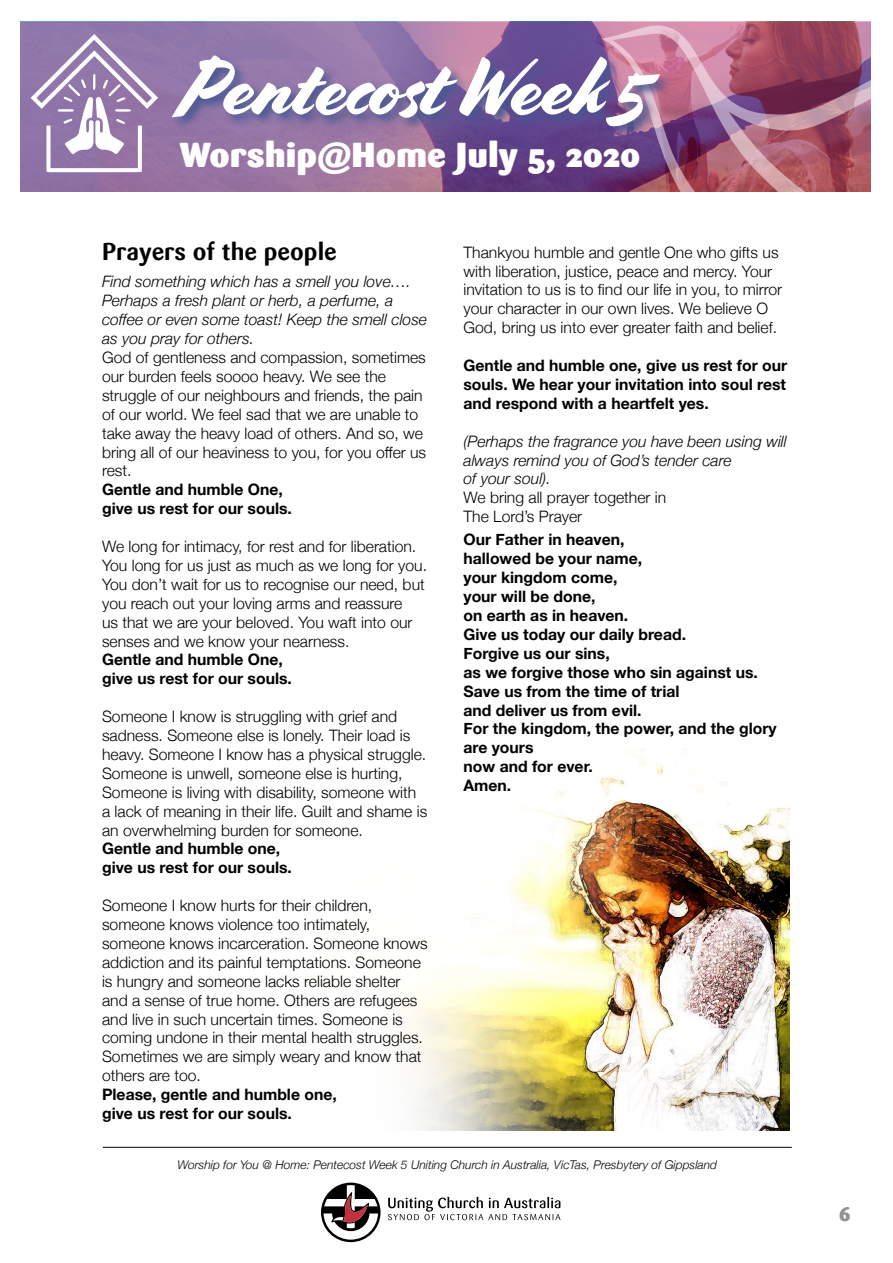
<style>
.page{position:relative;width:893px;height:1263px;background:#fff}
.page>*{position:absolute;margin:0;border:0;box-sizing:border-box;transform-origin:0 0}
.t1{font:81px "Cortado";letter-spacing:-.01em;color:#fff}
.t2{font:900 34.5px "Sari";color:#fff}
.t3{font:700 24px "Sari";color:#000}
.t4{font:900 19.5px "Sari";color:#939393}
.t5{font:300 15.75px/18.9px "Helvetica Neue";color:#000}
.t6{font:700 15.75px/18.9px "Helvetica Neue";color:#000}
.t7{font:italic 300 15.75px/18.9px "Helvetica Neue";color:#000}
.t8{font:italic 300 12px "Helvetica Neue";color:#000}
</style>
<div class="page">
<img style="left:407px;top:748px;width:382px;height:383px">
<svg style="left:388px;top:1197px;width:172px;height:23px"></svg>
<svg style="left:321px;top:1182px;width:60px;height:60px"></svg>
<hr style="left:103px;top:1147px;width:689px;height:1px;background:#000">
<img style="left:20px;top:22px;width:581px;height:170px">
<svg style="left:31px;top:34px;width:127px;height:138px"></svg>
<svg style="left:601px;top:21px;width:270px;height:171px;background:#a15d79"></svg>
<div style="left:171px;top:53px;width:502px;height:87px;background:#465792;opacity:.91"></div>
<h1 class="t1" style="left:179px;top:40px;width:471px">Pentecost Week 5</h1>
<h2 class="t2" style="left:174px;top:134px;width:489px">Worship@Home Ma 24, 2020</h2>
<h2 class="t2" style="left:179px;top:134px;width:462px">Worship@Home July 5, 2020</h2>
<h3 class="t3" style="left:102px;top:237px;width:236px">Prayers of the people</h3>
<p class="t7" style="left:102px;top:271px;width:327px">Find something which has a smell you love….<br>Perhaps a fresh plant or herb, a perfume, a coffee or even some toast! Keep the smell close as you pray for others.</p>
<p class="t5" style="left:102px;top:347px;width:326px">God of gentleness and compassion, sometimes our burden feels soooo heavy. We see the struggle of our neighbours and friends, the pain of our world. We feel sad that we are unable to take away the heavy load of others. And so, we bring all of our heaviness to you, for you offer us rest.</p>
<p class="t6" style="left:102px;top:481px;width:191px">Gentle and humble One, give us rest for our souls.</p>
<p class="t5" style="left:102px;top:536px;width:327px">We long for intimacy, for rest and for liberation.<br>You long for us just as much as we long for you.<br>You don’t wait for us to recognise our need, but you reach out your loving arms and reassure<br>us that we are your beloved. You waft into our senses and we know your nearness.</p>
<p class="t6" style="left:102px;top:651px;width:191px">Gentle and humble One, give us rest for our souls.</p>
<p class="t5" style="left:102px;top:706px;width:327px">Someone I know is struggling with grief and sadness. Someone else is lonely. Their load is heavy. Someone I know has a physical struggle.<br>Someone is unwell, someone else is hurting, Someone is living with disability, someone with a lack of meaning in their life. Guilt and shame is an overwhelming burden for someone.</p>
<p class="t6" style="left:102px;top:840px;width:191px">Gentle and humble one, give us rest for our souls.</p>
<p class="t5" style="left:102px;top:895px;width:327px">Someone I know hurts for their children, someone knows violence too intimately, someone knows incarceration. Someone knows addiction and its painful temptations. Someone is hungry and someone lacks reliable shelter and a sense of true home. Others are refugees and live in such uncertain times. Someone is coming undone in their mental health struggles.<br>Sometimes we are simply weary and know that others are too.</p>
<p class="t6" style="left:102px;top:1085px;width:236px">Please, gentle and humble one, give us rest for our souls.</p>
<p class="t5" style="left:463px;top:241px;width:320px">Thankyou humble and gentle One who gifts us with liberation, justice, peace and mercy. Your invitation to us is to find our life in you, to mirror your character in our own lives. We believe O God, bring us into ever greater faith and belief.</p>
<p class="t6" style="left:463px;top:356px;width:325px;text-align:justify">Gentle and humble one, give us rest for our souls. We hear your invitation into soul rest and respond with a heartfelt yes.</p>
<p class="t7" style="left:463px;top:430px;width:325px">(Perhaps the fragrance you have been using will always remind you of God’s tender care<br>of your soul).</p>
<p class="t5" style="left:463px;top:487px;width:204px">We bring all prayer together in<br>The Lord’s Prayer</p>
<p class="t6" style="left:463px;top:531px;width:315px">Our Father in heaven,<br>hallowed be your name,<br>your kingdom come,<br>your will be done,<br>on earth as in heaven.<br>Give us today our daily bread.<br>Forgive us our sins,<br>as we forgive those who sin against us.<br>Save us from the time of trial<br>and deliver us from evil.<br>For the kingdom, the power, and the glory are yours<br>now and for ever.<br>Amen.</p>
<p class="t8" style="left:178px;top:1155px;width:541px">Worship for You @ Home: Pentecost Week 5 Uniting Church in Australia, VicTas, Presbytery of Gippsland</p>
<p class="t4" style="left:839px;top:1202px;width:13px">6</p>
</div>
